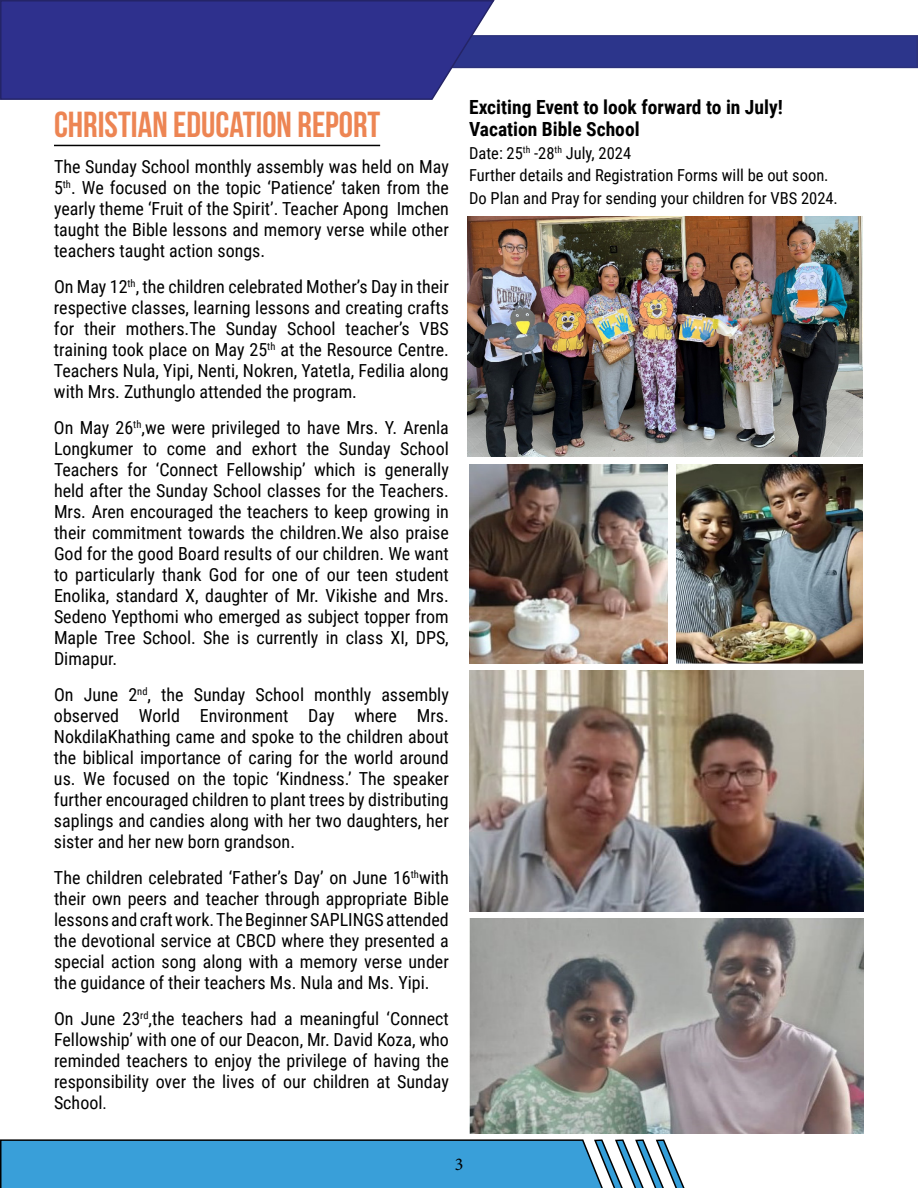
<style>
.page{position:relative;width:918px;height:1188px;background:#fff}
.page>*{position:absolute;margin:0;border:0;box-sizing:border-box;transform-origin:0 0}
.t1{font:700 36px "Bebas Neue";color:#ed8553}
.t2{font:700 19.5px/22.5px "Roboto Condensed";color:#000}
.t3{font:18px/21px "Roboto Condensed";color:#000;text-align:justify}
.t4{font:18px "Minion Pro";color:#000}
.t5{font:16.5px/22.5px "Roboto Condensed";color:#000}
.s1{font-size:16.5px}
</style>
<div class="page">
<div style="left:441px;top:35px;width:477px;height:33px;background:#2c358b;border:2px solid #2c327b"></div>
<svg style="left:0;top:0;width:496px;height:100px"></svg>
<svg style="left:0;top:1139px;width:685px;height:49px"></svg>
<img style="left:468px;top:216px;width:394px;height:241px">
<img style="left:469px;top:464px;width:199px;height:199px">
<img style="left:677px;top:464px;width:185px;height:199px">
<img style="left:469px;top:671px;width:395px;height:241px">
<img style="left:469px;top:918px;width:395px;height:216px">
<hr style="left:54px;top:145px;width:326px;height:1px;background:#000">
<h1 class="t1" style="left:54px;top:105px;width:328px">CHRISTIAN EDUCATION REPORT</h1>
<p class="t3" style="left:54px;top:156px;width:396px">The Sunday School monthly assembly was held on May 5<sup>th</sup>. We focused on the topic ‘Patience’ taken from the yearly theme ‘Fruit of the Spirit’. Teacher Apong Imchen taught the Bible lessons and memory verse while other teachers taught action songs.</p>
<p class="t3" style="left:54px;top:276px;width:396px">On May 12<sup>th</sup>, the children celebrated Mother’s Day in their respective classes, learning lessons and creating crafts for their mothers.The Sunday School teacher’s VBS training took place on May 25<sup>th</sup> at the Resource Centre.<br>Teachers Nula, Yipi, Nenti, Nokren, Yatetla, Fedilia along with Mrs. Zuthunglo attended the program.</p>
<p class="t3" style="left:54px;top:417px;width:396px">On May 26<sup>th</sup>,we were privileged to have Mrs. Y. Arenla Longkumer to come and exhort the Sunday School Teachers for ‘Connect Fellowship’ which is generally held after the Sunday School classes for the Teachers.<br>Mrs. Aren encouraged the teachers to keep growing in their commitment towards the children.We also praise God for the good Board results of our children. We want to particularly thank God for one of our teen student Enolika, standard X, daughter of Mr. Vikishe and Mrs.<br>Sedeno Yepthomi who emerged as subject topper from Maple Tree School. She is currently in class XI, DPS, Dimapur.</p>
<p class="t3" style="left:54px;top:684px;width:396px">On June 2<sup>nd</sup>, the Sunday School monthly assembly observed World Environment Day where Mrs.<br>NokdilaKhathing came and spoke to the children about the biblical importance of caring for the world around us. We focused on the topic ‘Kindness.’ The speaker further encouraged children to plant trees by distributing saplings and candies along with her two daughters, her sister and her new born grandson.</p>
<p class="t3" style="left:54px;top:867px;width:396px">The children celebrated ‘Father’s Day’ on June 16<sup>th</sup>with their own peers and teacher through appropriate Bible lessons and craft work. The Beginner SAPLINGS attended the devotional service at CBCD where they presented a special action song along with a memory verse under the guidance of their teachers Ms. Nula and Ms. Yipi.</p>
<p class="t3" style="left:54px;top:1008px;width:396px">On June 23<sup>rd</sup>,the teachers had a meaningful ‘Connect Fellowship’ with one of our Deacon, Mr. David Koza, who reminded teachers to enjoy the privilege of having the responsibility over the lives of our children at Sunday School<span class="s1">.</span></p>
<p class="t2" style="left:469px;top:95px;width:315px">Exciting Event to look forward to in July!<br>Vacation Bible School</p>
<p class="t5" style="left:469px;top:141px;width:370px">Date: 25<sup>th</sup> -28<sup>th</sup> July, 2024<br>Further details and Registration Forms will be out soon.<br>Do Plan and Pray for sending your children for VBS 2024.</p>
<p class="t4" style="left:455px;top:1152px;width:10px">3</p>
</div>
